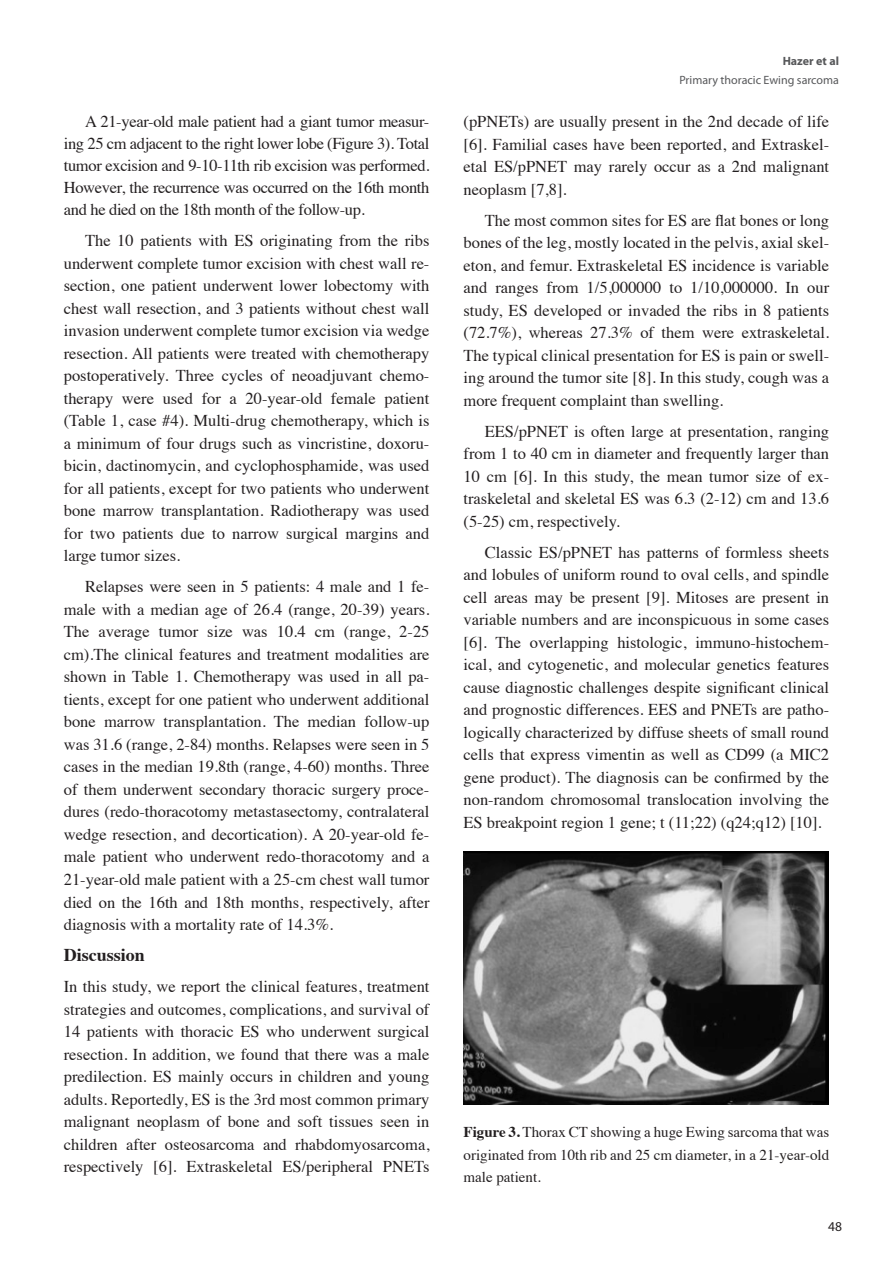
<style>
.page{position:relative;width:893px;height:1263px;background:#fff}
.page>*{position:absolute;margin:0;border:0;box-sizing:border-box;transform-origin:0 0}
.t1{font:700 18px "Times";color:#231f20}
.t2{font:16.5px/22.5px "Times";color:#231f20;text-align:justify}
.t3{font:15px/22.5px "Times";color:#231f20;text-align:justify}
.t4{font:13.5px "Myriad Pro";color:#231f20}
.t5{font:12px "Myriad Pro";color:#57585a}
.t6{font:700 12px "Myriad Pro";color:#57585a}
.s1{font-weight:700}
</style>
<div class="page">
<img style="left:463px;top:852px;width:365px;height:252px">
<p class="t2" style="left:64px;top:109px;width:367px;line-height:22px;text-indent:21px">A 21-year-old male patient had a giant tumor measur&shy;ing 25 cm adjacent to the right lower lobe (Figure 3). Total tumor excision and 9-10-11th rib excision was performed.<br>However, the recurrence was occurred on the 16th month and he died on the 18th month of the follow-up.</p>
<p class="t2" style="left:64px;top:228px;width:367px;text-indent:21px">The 10 patients with ES originating from the ribs underwent complete tumor excision with chest wall re&shy;section, one patient underwent lower lobectomy with chest wall resection, and 3 patients without chest wall invasion underwent complete tumor excision via wedge resection. All patients were treated with chemotherapy postoperatively. Three cycles of neoadjuvant chemo&shy;therapy were used for a 20-year-old female patient (Table 1, case #4). Multi-drug chemotherapy, which is a minimum of four drugs such as vincristine, doxoru&shy;bicin, dactinomycin, and cyclophosphamide, was used for all patients, except for two patients who underwent bone marrow transplantation. Radiotherapy was used for two patients due to narrow surgical margins and large tumor sizes.</p>
<p class="t2" style="left:64px;top:574px;width:367px;text-indent:21px">Relapses were seen in 5 patients: 4 male and 1 fe&shy;male with a median age of 26.4 (range, 20-39) years.<br>The average tumor size was 10.4 cm (range, 2-25 cm).The clinical features and treatment modalities are shown in Table 1. Chemotherapy was used in all pa&shy;tients, except for one patient who underwent additional bone marrow transplantation. The median follow-up was 31.6 (range, 2-84) months. Relapses were seen in 5 cases in the median 19.8th (range, 4-60) months. Three of them underwent secondary thoracic surgery proce&shy;dures (redo-thoracotomy metastasectomy, contralateral wedge resection, and decortication). A 20-year-old fe&shy;male patient who underwent redo-thoracotomy and a 21-year-old male patient with a 25-cm chest wall tumor died on the 16th and 18th months, respectively, after diagnosis with a mortality rate of 14.3%.</p>
<p class="t1" style="left:64px;top:938px;width:83px">Discussion</p>
<p class="t2" style="left:64px;top:974px;width:367px">In this study, we report the clinical features, treatment strategies and outcomes, complications, and survival of 14 patients with thoracic ES who underwent surgical resection. In addition, we found that there was a male predilection. ES mainly occurs in children and young adults. Reportedly, ES is the 3rd most common primary malignant neoplasm of bone and soft tissues seen in children after osteosarcoma and rhabdomyosarcoma, respectively [6]. Extraskeletal ES/peripheral PNETs</p>
<p class="t6" style="left:783px;top:54px;width:58px">Hazer et al</p>
<p class="t5" style="left:679px;top:72px;width:161px">Primary thoracic Ewing sarcoma</p>
<p class="t2" style="left:463px;top:109px;width:367px">(pPNETs) are usually present in the 2nd decade of life [6]. Familial cases have been reported, and Extraskel&shy;etal ES/pPNET may rarely occur as a 2nd malignant neoplasm [7,8].</p>
<p class="t2" style="left:463px;top:207px;width:367px;text-indent:21px">The most common sites for ES are flat bones or long bones of the leg, mostly located in the pelvis, axial skel&shy;eton, and femur. Extraskeletal ES incidence is variable and ranges from 1/5,000000 to 1/10,000000. In our study, ES developed or invaded the ribs in 8 patients (72.7%), whereas 27.3% of them were extraskeletal.<br>The typical clinical presentation for ES is pain or swell&shy;ing around the tumor site [8]. In this study, cough was a more frequent complaint than swelling.</p>
<p class="t2" style="left:463px;top:418px;width:367px;text-indent:21px">EES/pPNET is often large at presentation, ranging from 1 to 40 cm in diameter and frequently larger than 10 cm [6]. In this study, the mean tumor size of ex&shy;traskeletal and skeletal ES was 6.3 (2-12) cm and 13.6 (5-25) cm, respectively.</p>
<p class="t2" style="left:463px;top:539px;width:367px;text-indent:21px">Classic ES/pPNET has patterns of formless sheets and lobules of uniform round to oval cells, and spindle cell areas may be present [9]. Mitoses are present in variable numbers and are inconspicuous in some cases [6]. The overlapping histologic, immuno-histochem&shy;ical, and cytogenetic, and molecular genetics features cause diagnostic challenges despite significant clinical and prognostic differences. EES and PNETs are patho&shy;logically characterized by diffuse sheets of small round cells that express vimentin as well as CD99 (a MIC2 gene product). The diagnosis can be confirmed by the non-random chromosomal translocation involving the ES breakpoint region 1 gene; t (11;22) (q24;q12) [10].</p>
<p class="t3" style="left:463px;top:1120px;width:367px"><span class="s1">Figure 3.</span> Thorax CT showing a huge Ewing sarcoma that was originated from 10th rib and 25 cm diameter, in a 21-year-old male patient.</p>
<p class="t4" style="left:828px;top:1218px;width:15px">48</p>
</div>
